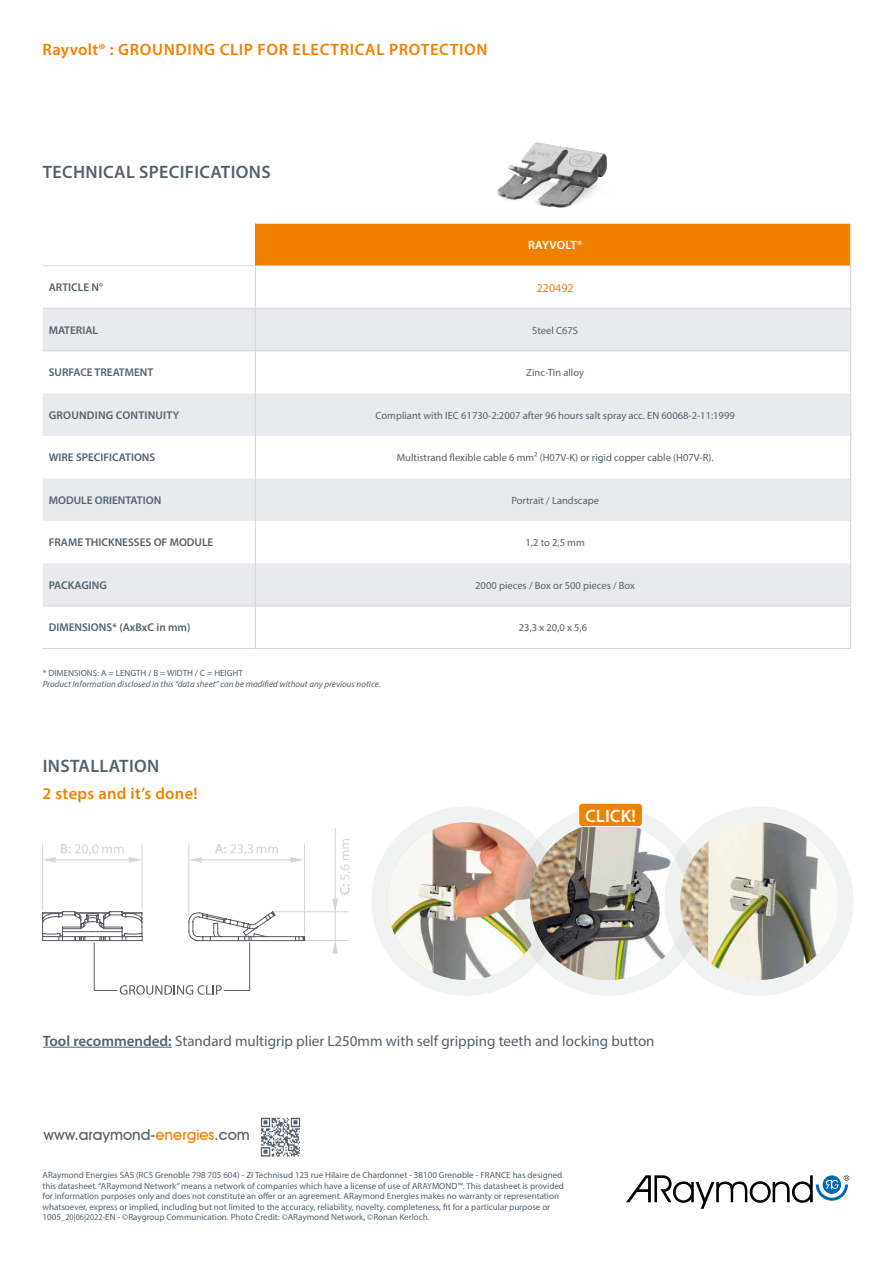
<style>
.page{position:relative;width:893px;height:1263px;background:#fff}
.page>*{position:absolute;margin:0;border:0;box-sizing:border-box;transform-origin:0 0}
.t1{font:600 18px "Myriad Pro";letter-spacing:.02em;color:#54616c}
.t2{font:600 18px "Myriad Pro";letter-spacing:.01em;color:#fff}
.t3{font:600 16.5px "Myriad Pro";letter-spacing:.04em;color:#f08100}
.t4{font:600 16.5px "Myriad Pro";letter-spacing:.02em;color:#f08100}
.t5{font:15px "Myriad Pro";color:#54616c}
.t6{font:500 15px "Avant Garde IT Cby BT";color:#54616c}
.t7{font:600 12px "Myriad Pro";letter-spacing:.02em;color:#fff}
.t8{font:12px "Myriad Pro";color:#f08100}
.t9{font:600 11.25px "Myriad Pro";color:#54616c}
.t10{font:600 11.25px "Myriad Pro";letter-spacing:.02em;color:#54616c}
.t11{font:10.5px "Myriad Pro";color:#54616c}
.t12{font:9px/10.5px "Myriad Pro";color:#54616c}
.t13{font:italic 9px "Myriad Pro";color:#54616c}
.s1{font-weight:600}
.s2{color:#f08100}
.s3{font-size:8.7px}
</style>
<div class="page">
<div style="left:371px;top:806px;width:190px;height:190px;background:#f1f2f2;border-radius:50%"></div>
<div style="left:664px;top:806px;width:190px;height:190px;background:#f1f2f2;border-radius:50%"></div>
<img style="left:377px;top:812px;width:434px;height:178px">
<img style="left:670px;top:822px;width:178px;height:168px">
<hr style="left:275px;top:911px;width:73px;height:1px;background:#d4d5db">
<hr style="left:306px;top:940px;width:42px;height:1px;background:#d4d5db">
<hr style="left:335px;top:829px;width:1px;height:112px;background:#d4d5db">
<svg style="left:332px;top:941px;width:6px;height:12px"></svg>
<svg style="left:332px;top:839px;width:19px;height:73px"></svg>
<svg style="left:42px;top:911px;width:263px;height:84px"></svg>
<hr style="left:42px;top:844px;width:1px;height:65px;background:#d4d5db">
<hr style="left:142px;top:844px;width:1px;height:65px;background:#d4d5db">
<hr style="left:189px;top:844px;width:1px;height:72px;background:#d4d5db">
<hr style="left:304px;top:844px;width:1px;height:91px;background:#d4d5db">
<hr style="left:199px;top:859px;width:95px;height:1px;background:#d4d5db">
<svg style="left:215px;top:844px;width:63px;height:11px"></svg>
<svg style="left:189px;top:857px;width:13px;height:6px"></svg>
<svg style="left:290px;top:857px;width:13px;height:6px"></svg>
<svg style="left:43px;top:844px;width:99px;height:19px"></svg>
<svg style="left:626px;top:1175px;width:223px;height:34px"></svg>
<div style="left:255px;top:223px;width:596px;height:43px;background:#f08100"></div>
<svg style="left:43px;top:309px;width:807px;height:297px;fill:#e9eaed"></svg>
<hr style="left:255px;top:223px;width:596px;height:1px;background:#fff">
<hr style="left:850px;top:224px;width:1px;height:41px;background:#fff">
<hr style="left:43px;top:265px;width:212px;height:1px;background:#d4d5db">
<hr style="left:255px;top:265px;width:596px;height:1px;background:#d4d5db">
<hr style="left:850px;top:266px;width:1px;height:42px;background:#d4d5db">
<hr style="left:43px;top:308px;width:212px;height:1px;background:#d4d5db">
<hr style="left:255px;top:308px;width:596px;height:1px;background:#d4d5db">
<hr style="left:850px;top:309px;width:1px;height:41px;background:#d4d5db">
<hr style="left:43px;top:350px;width:212px;height:1px;background:#d4d5db">
<hr style="left:255px;top:350px;width:596px;height:1px;background:#d4d5db">
<hr style="left:850px;top:351px;width:1px;height:42px;background:#d4d5db">
<hr style="left:255px;top:266px;width:1px;height:42px;background:#d4d5db">
<hr style="left:255px;top:309px;width:1px;height:41px;background:#d4d5db">
<hr style="left:255px;top:351px;width:1px;height:42px;background:#d4d5db">
<hr style="left:255px;top:393px;width:1px;height:43px;background:#d4d5db">
<hr style="left:850px;top:393px;width:1px;height:43px;background:#d4d5db">
<hr style="left:255px;top:436px;width:1px;height:42px;background:#d4d5db">
<hr style="left:850px;top:436px;width:1px;height:42px;background:#d4d5db">
<hr style="left:255px;top:478px;width:1px;height:43px;background:#d4d5db">
<hr style="left:850px;top:478px;width:1px;height:43px;background:#d4d5db">
<hr style="left:255px;top:521px;width:1px;height:42px;background:#d4d5db">
<hr style="left:850px;top:521px;width:1px;height:42px;background:#d4d5db">
<hr style="left:255px;top:563px;width:1px;height:43px;background:#d4d5db">
<hr style="left:850px;top:563px;width:1px;height:43px;background:#d4d5db">
<hr style="left:43px;top:606px;width:212px;height:1px;background:#d4d5db">
<hr style="left:255px;top:606px;width:596px;height:1px;background:#d4d5db">
<hr style="left:255px;top:606px;width:1px;height:42px;background:#d4d5db">
<hr style="left:850px;top:606px;width:1px;height:42px;background:#d4d5db">
<hr style="left:43px;top:648px;width:212px;height:1px;background:#d4d5db">
<hr style="left:255px;top:648px;width:596px;height:1px;background:#d4d5db">
<img style="left:497px;top:142px;width:110px;height:66px">
<hr style="left:43px;top:1047px;width:129px;height:1px;background:#54616c">
<div style="left:579px;top:803px;width:63px;height:23px;background:#f08100;border-radius:4px"></div>
<div style="left:578px;top:803px;width:65px;height:24px;border:1px solid #fff;border-radius:4px"></div>
<img style="left:260px;top:1117px;width:41px;height:40px">
<h2 class="t3" style="left:43px;top:39px;width:447px">Rayvolt® : GROUNDING CLIP FOR ELECTRICAL PROTECTION</h2>
<h1 class="t1" style="left:43px;top:161px;width:230px">TECHNICAL SPECIFICATIONS</h1>
<h3 class="t7" style="left:528px;top:237px;width:56px">RAYVOLT®</h3>
<p class="t9" style="left:49px;top:280px;width:56px">ARTICLE N°</p>
<h3 class="t8" style="left:537px;top:280px;width:38px">220492</h3>
<p class="t9" style="left:49px;top:323px;width:51px">MATERIAL</p>
<p class="t11" style="left:532px;top:323px;width:47px">Steel C67S</p>
<p class="t9" style="left:49px;top:365px;width:106px">SURFACE TREATMENT</p>
<p class="t11" style="left:526px;top:366px;width:59px">Zinc-Tin alloy</p>
<p class="t10" style="left:49px;top:408px;width:132px">GROUNDING CONTINUITY</p>
<p class="t11" style="left:376px;top:409px;width:361px">Compliant with IEC 61730-2:2007 after 96 hours salt spray acc. EN 60068-2-11:1999</p>
<p class="t9" style="left:49px;top:450px;width:108px">WIRE SPECIFICATIONS</p>
<p class="t11" style="left:397px;top:451px;width:318px">Multistrand flexible cable 6 mm² (H07V-K) or rigid copper cable (H07V-R).</p>
<p class="t9" style="left:49px;top:493px;width:114px">MODULE ORIENTATION</p>
<p class="t11" style="left:511px;top:494px;width:89px">Portrait / Landscape</p>
<p class="t9" style="left:49px;top:535px;width:166px">FRAME THICKNESSES OF MODULE</p>
<p class="t11" style="left:526px;top:536px;width:61px">1,2 to 2,5 mm</p>
<p class="t9" style="left:49px;top:578px;width:60px">PACKAGING</p>
<p class="t11" style="left:475px;top:579px;width:161px">2000 pieces / Box or 500 pieces / Box</p>
<p class="t9" style="left:49px;top:620px;width:143px">DIMENSIONS* (AxBxC in mm)</p>
<p class="t11" style="left:519px;top:621px;width:70px">23,3 x 20,0 x 5,6</p>
<p class="t12" style="left:43px;top:667px;width:202px">* DIMENSIONS: A = LENGTH / B = WIDTH / C = HEIGHT</p>
<p class="t13" style="left:43px;top:678px;width:339px">Product Information disclosed in this ‘‘data sheet’’ can be modified without any previous notice.</p>
<h1 class="t1" style="left:43px;top:755px;width:118px">INSTALLATION</h1>
<h2 class="t4" style="left:43px;top:783px;width:157px">2 steps and it’s done!</h2>
<h1 class="t2" style="left:585px;top:804px;width:52px">CLICK!</h1>
<h3 class="t5" style="left:43px;top:1031px;width:613px"><span class="s1">Tool recommended:</span> Standard multigrip plier L250mm with self gripping teeth and locking button</h3>
<h3 class="t6" style="left:44px;top:1126px;width:208px">www.araymond-<span class="s2">energies</span>.com</h3>
<p class="t12" style="left:43px;top:1170px;width:523px">ARaymond Energies SAS (RCS Grenoble 798 705 604) - ZI Technisud 123 rue Hilaire de Chardonnet - 38100 Grenoble - FRANCE has designed this datasheet. “ARaymond Network” means a network of companies which have a license of use of ARAYMOND™. This datasheet is provided for information purposes only and does not constitute an offer or an agreement. ARaymond Energies makes no warranty or representation whatsoever, express or implied, including but not limited to the accuracy, reliability, novelty, completeness, fit for a particular purpose or 1005_<span class="s3">20|06|2022</span>-EN - ©Raygroup Communication. Photo Credit: ©ARaymond Network, ©Ronan Kerloch.</p>
</div>
